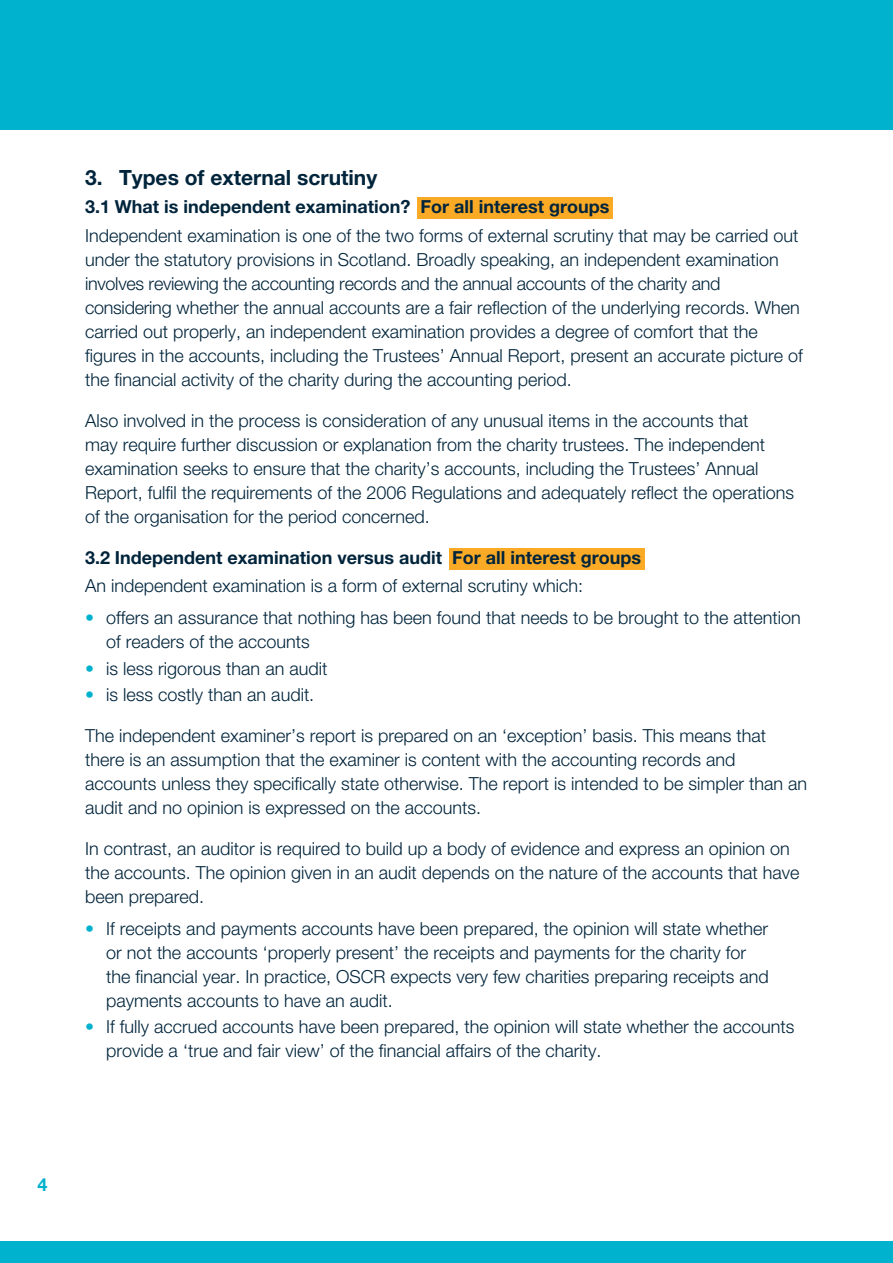
<style>
.page{position:relative;width:893px;height:1263px;background:#fff}
.page>*{position:absolute;margin:0;border:0;box-sizing:border-box;transform-origin:0 0}
.t1{font:700 21px "Helvetica Neue LT Std";color:#00243b}
.t2{font:300 18px/24px "Helvetica Neue LT Std";color:#00243b}
.t3{font:700 18px "Helvetica Neue LT Std";color:#00243b}
.t4{font:700 18px "Helvetica Neue LT Std";color:#00b2cd}
.s1{color:#00b2cd}
</style>
<div class="page">
<div style="left:449px;top:549px;width:196px;height:21px;background:#fbaa26"></div>
<div style="left:417px;top:198px;width:195px;height:21px;background:#fbaa26"></div>
<div style="left:0;top:1242px;width:893px;height:21px;background:#00b2cd"></div>
<div style="left:0;top:0;width:893px;height:130px;background:#00b2cd"></div>
<p class="t1" style="left:85px;top:165px;width:294px">3. Types of external scrutiny</p>
<p class="t3" style="left:85px;top:196px;width:526px">3.1 What is independent examination? For all interest groups</p>
<p class="t2" style="left:85px;top:223px;width:719px">Independent examination is one of the two forms of external scrutiny that may be carried out under the statutory provisions in Scotland. Broadly speaking, an independent examination involves reviewing the accounting records and the annual accounts of the charity and considering whether the annual accounts are a fair reflection of the underlying records. When carried out properly, an independent examination provides a degree of comfort that the figures in the accounts, including the Trustees’ Annual Report, present an accurate picture of the financial activity of the charity during the accounting period.</p>
<p class="t2" style="left:85px;top:408px;width:711px">Also involved in the process is consideration of any unusual items in the accounts that<br>may require further discussion or explanation from the charity trustees. The independent examination seeks to ensure that the charity’s accounts, including the Trustees’ Annual Report, fulfil the requirements of the 2006 Regulations and adequately reflect the operations of the organisation for the period concerned.</p>
<p class="t3" style="left:85px;top:546px;width:558px">3.2 Independent examination versus audit For all interest groups</p>
<p class="t2" style="left:85px;top:573px;width:500px">An independent examination is a form of external scrutiny which:</p>
<p class="t2" style="left:106px;top:606px;width:696px;text-indent:-21px"><span class="s1">•</span> offers an assurance that nothing has been found that needs to be brought to the attention of readers of the accounts</p>
<p class="t2" style="left:85px;top:656px;width:244px"><span class="s1">•</span> is less rigorous than an audit</p>
<p class="t2" style="left:85px;top:682px;width:231px"><span class="s1">•</span> is less costly than an audit.</p>
<p class="t2" style="left:85px;top:723px;width:724px">The independent examiner’s report is prepared on an ‘exception’ basis. This means that there is an assumption that the examiner is content with the accounting records and accounts unless they specifically state otherwise. The report is intended to be simpler than an audit and no opinion is expressed on the accounts.</p>
<p class="t2" style="left:85px;top:836px;width:716px">In contrast, an auditor is required to build up a body of evidence and express an opinion on the accounts. The opinion given in an audit depends on the nature of the accounts that have been prepared.</p>
<p class="t2" style="left:106px;top:916px;width:664px;text-indent:-21px"><span class="s1">•</span> If receipts and payments accounts have been prepared, the opinion will state whether or not the accounts ‘properly present’ the receipts and payments for the charity for the financial year. In practice, OSCR expects very few charities preparing receipts and payments accounts to have an audit.</p>
<p class="t2" style="left:106px;top:1014px;width:690px;text-indent:-21px"><span class="s1">•</span> If fully accrued accounts have been prepared, the opinion will state whether the accounts provide a ‘true and fair view’ of the financial affairs of the charity.</p>
<p class="t4" style="left:38px;top:1173px;width:12px">4</p>
</div>
